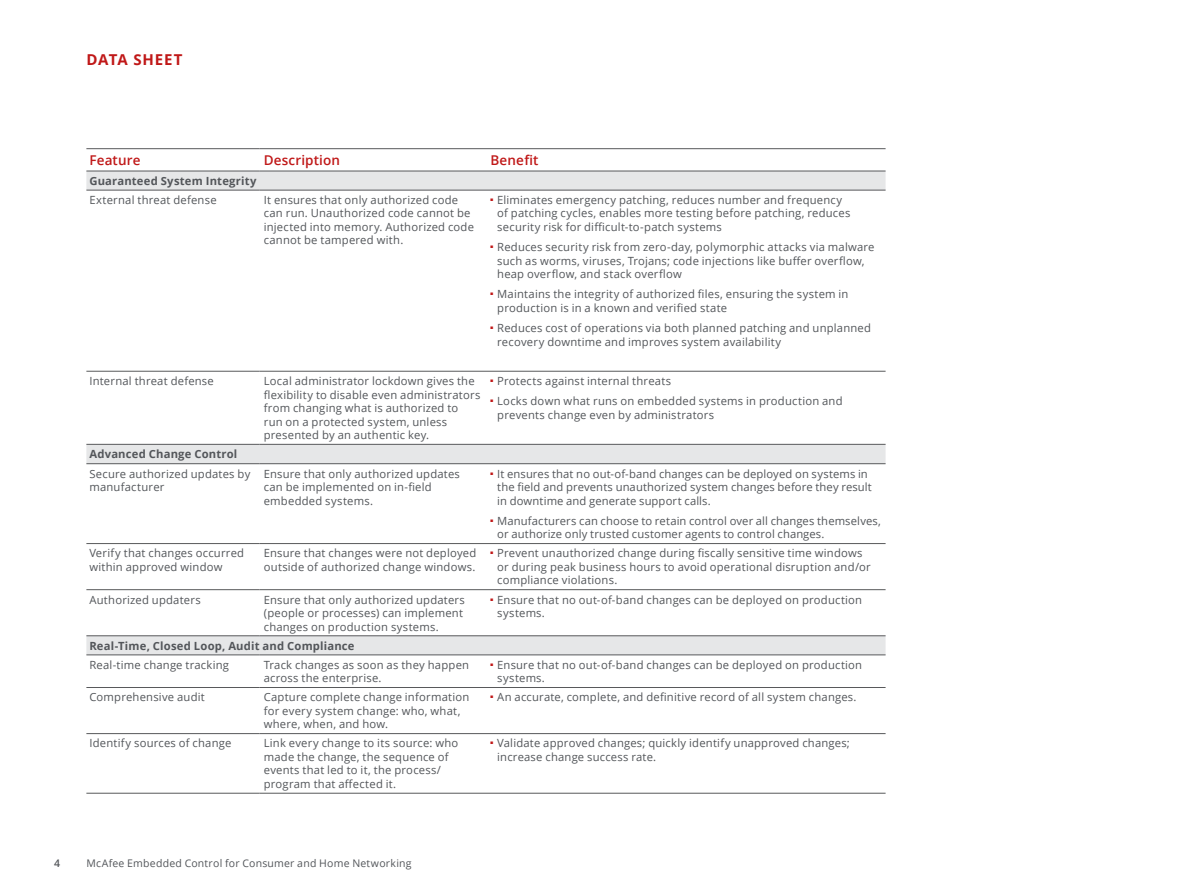
<style>
.page{position:relative;width:1188px;height:891px;background:#fff}
.page>*{position:absolute;margin:0;border:0;box-sizing:border-box;transform-origin:0 0}
.t1{font:700 15px "Open Sans";letter-spacing:.055em;color:#c01818}
.t2{font:600 13.5px "Open Sans";letter-spacing:.01em;color:#c01818}
.t3{font:11.25px/13.5px "Open Sans";letter-spacing:.02em;color:#53565a}
.t4{font:700 11.25px "Open Sans";letter-spacing:.015em;color:#53565a}
.t5{font:10.5px "Open Sans";letter-spacing:.02em;color:#53565a}
.t6{font:600 10.5px "Open Sans";color:#53565a}
</style>
<div class="page">
<svg style="left:86px;top:172px;width:800px;height:483px"></svg>
<hr style="left:86px;top:371px;width:173px;height:1px;background:#58595b">
<hr style="left:259px;top:371px;width:227px;height:1px;background:#58595b">
<hr style="left:486px;top:371px;width:400px;height:1px;background:#58595b">
<hr style="left:86px;top:543px;width:173px;height:1px;background:#58595b">
<hr style="left:259px;top:543px;width:227px;height:1px;background:#58595b">
<hr style="left:486px;top:543px;width:400px;height:1px;background:#58595b">
<hr style="left:86px;top:589px;width:173px;height:1px;background:#58595b">
<hr style="left:259px;top:589px;width:227px;height:1px;background:#58595b">
<hr style="left:486px;top:589px;width:400px;height:1px;background:#58595b">
<hr style="left:86px;top:687px;width:173px;height:1px;background:#58595b">
<hr style="left:259px;top:687px;width:227px;height:1px;background:#58595b">
<hr style="left:486px;top:687px;width:400px;height:1px;background:#58595b">
<hr style="left:86px;top:733px;width:173px;height:1px;background:#58595b">
<hr style="left:259px;top:733px;width:227px;height:1px;background:#58595b">
<hr style="left:486px;top:733px;width:400px;height:1px;background:#58595b">
<hr style="left:259px;top:148px;width:227px;height:1px;background:#58595b">
<hr style="left:486px;top:148px;width:400px;height:1px;background:#58595b">
<hr style="left:86px;top:171px;width:173px;height:1px;background:#58595b">
<hr style="left:259px;top:171px;width:227px;height:1px;background:#58595b">
<hr style="left:486px;top:171px;width:400px;height:1px;background:#58595b">
<hr style="left:86px;top:190px;width:173px;height:1px;background:#58595b">
<hr style="left:259px;top:190px;width:227px;height:1px;background:#58595b">
<hr style="left:486px;top:190px;width:400px;height:1px;background:#58595b">
<hr style="left:86px;top:444px;width:173px;height:1px;background:#58595b">
<hr style="left:259px;top:444px;width:227px;height:1px;background:#58595b">
<hr style="left:486px;top:444px;width:400px;height:1px;background:#58595b">
<hr style="left:86px;top:463px;width:173px;height:1px;background:#58595b">
<hr style="left:259px;top:463px;width:227px;height:1px;background:#58595b">
<hr style="left:486px;top:463px;width:400px;height:1px;background:#58595b">
<hr style="left:86px;top:636px;width:173px;height:1px;background:#58595b">
<hr style="left:259px;top:636px;width:227px;height:1px;background:#58595b">
<hr style="left:486px;top:636px;width:400px;height:1px;background:#58595b">
<hr style="left:86px;top:655px;width:173px;height:1px;background:#58595b">
<hr style="left:259px;top:655px;width:227px;height:1px;background:#58595b">
<hr style="left:486px;top:655px;width:400px;height:1px;background:#58595b">
<hr style="left:86px;top:793px;width:173px;height:1px;background:#58595b">
<hr style="left:259px;top:793px;width:227px;height:1px;background:#58595b">
<hr style="left:486px;top:793px;width:400px;height:1px;background:#58595b">
<hr style="left:86px;top:148px;width:173px;height:1px;background:#58595b">
<h1 class="t1" style="left:86px;top:49px;width:98px">DATA SHEET</h1>
<p class="t2" style="left:89px;top:151px;width:53px">Feature</p>
<p class="t2" style="left:264px;top:151px;width:78px">Description</p>
<p class="t2" style="left:490px;top:151px;width:50px">Benefit</p>
<p class="t4" style="left:89px;top:173px;width:169px">Guaranteed System Integrity</p>
<p class="t3" style="left:89px;top:193px;width:129px">External threat defense</p>
<p class="t3" style="left:264px;top:193px;width:212px">It ensures that only authorized code can run. Unauthorized code cannot be injected into memory. Authorized code cannot be tampered with.</p>
<p class="t3" style="left:497px;top:193px;width:355px;text-indent:-7px"><sup>■</sup> Eliminates emergency patching, reduces number and frequency of patching cycles, enables more testing before patching, reduces security risk for difficult-to-patch systems</p>
<p class="t3" style="left:497px;top:240px;width:379px;text-indent:-7px"><sup>■</sup> Reduces security risk from zero-day, polymorphic attacks via malware such as worms, viruses, Trojans; code injections like buffer overflow, heap overflow, and stack overflow</p>
<p class="t3" style="left:497px;top:287px;width:353px;text-indent:-7px"><sup>■</sup> Maintains the integrity of authorized files, ensuring the system in production is in a known and verified state</p>
<p class="t3" style="left:497px;top:321px;width:375px;text-indent:-7px"><sup>■</sup> Reduces cost of operations via both planned patching and unplanned recovery downtime and improves system availability</p>
<p class="t3" style="left:89px;top:374px;width:126px">Internal threat defense</p>
<p class="t3" style="left:264px;top:374px;width:218px">Local administrator lockdown gives the flexibility to disable even administrators from changing what is authorized to<br>run on a protected system, unless presented by an authentic key.</p>
<p class="t3" style="left:491px;top:374px;width:182px"><sup>■</sup> Protects against internal threats</p>
<p class="t3" style="left:497px;top:394px;width:347px;text-indent:-7px"><sup>■</sup> Locks down what runs on embedded systems in production and prevents change even by administrators</p>
<p class="t4" style="left:89px;top:446px;width:149px">Advanced Change Control</p>
<p class="t3" style="left:89px;top:466px;width:162px">Secure authorized updates by manufacturer</p>
<p class="t3" style="left:264px;top:466px;width:198px">Ensure that only authorized updates can be implemented on in-field embedded systems.</p>
<p class="t3" style="left:497px;top:466px;width:376px;text-indent:-7px"><sup>■</sup> It ensures that no out-of-band changes can be deployed on systems in the field and prevents unauthorized system changes before they result in downtime and generate support calls.</p>
<p class="t3" style="left:497px;top:514px;width:385px;text-indent:-7px"><sup>■</sup> Manufacturers can choose to retain control over all changes themselves, or authorize only trusted customer agents to control changes.</p>
<p class="t3" style="left:89px;top:546px;width:156px">Verify that changes occurred within approved window</p>
<p class="t3" style="left:264px;top:546px;width:214px">Ensure that changes were not deployed outside of authorized change windows.</p>
<p class="t3" style="left:497px;top:546px;width:375px;text-indent:-7px"><sup>■</sup> Prevent unauthorized change during fiscally sensitive time windows or during peak business hours to avoid operational disruption and/or compliance violations.</p>
<p class="t3" style="left:89px;top:592px;width:113px">Authorized updaters</p>
<p class="t3" style="left:264px;top:592px;width:203px">Ensure that only authorized updaters (people or processes) can implement changes on production systems.</p>
<p class="t3" style="left:497px;top:592px;width:366px;text-indent:-7px"><sup>■</sup> Ensure that no out-of-band changes can be deployed on production systems.</p>
<p class="t4" style="left:89px;top:638px;width:267px">Real-Time, Closed Loop, Audit and Compliance</p>
<p class="t3" style="left:89px;top:658px;width:141px">Real-time change tracking</p>
<p class="t3" style="left:264px;top:658px;width:207px">Track changes as soon as they happen across the enterprise.</p>
<p class="t3" style="left:497px;top:658px;width:366px;text-indent:-7px"><sup>■</sup> Ensure that no out-of-band changes can be deployed on production systems.</p>
<p class="t3" style="left:89px;top:690px;width:117px">Comprehensive audit</p>
<p class="t3" style="left:264px;top:690px;width:207px">Capture complete change information for every system change: who, what, where, when, and how.</p>
<p class="t3" style="left:491px;top:690px;width:368px"><sup>■</sup> An accurate, complete, and definitive record of all system changes.</p>
<p class="t3" style="left:89px;top:736px;width:143px">Identify sources of change</p>
<p class="t3" style="left:264px;top:736px;width:196px">Link every change to its source: who made the change, the sequence of events that led to it, the process/ program that affected it.</p>
<p class="t3" style="left:497px;top:736px;width:354px;text-indent:-7px"><sup>■</sup> Validate approved changes; quickly identify unapproved changes; increase change success rate.</p>
<p class="t6" style="left:54px;top:856px;width:7px">4</p>
<p class="t5" style="left:86px;top:856px;width:327px">McAfee Embedded Control for Consumer and Home Networking</p>
</div>
